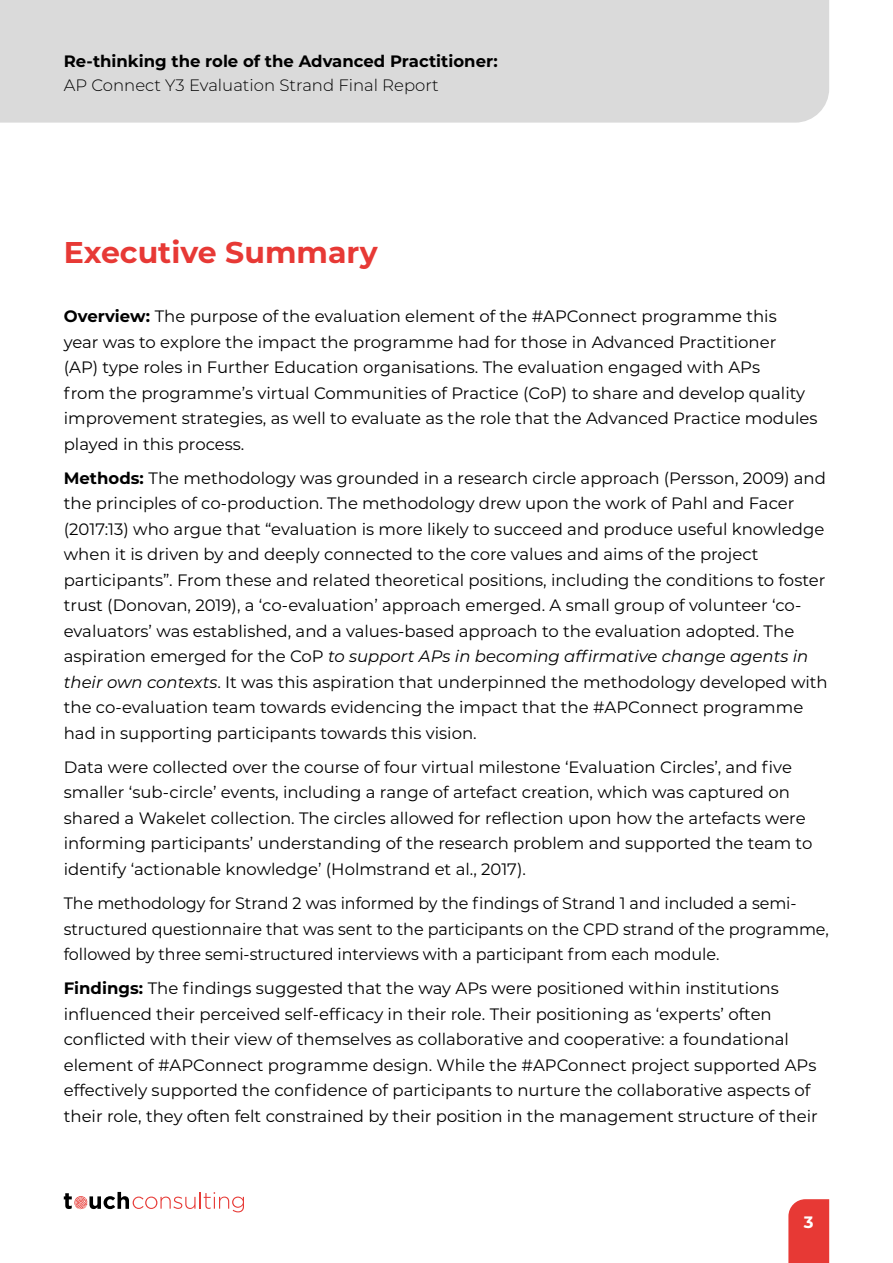
<style>
.page{position:relative;width:893px;height:1263px;background:#fff}
.page>*{position:absolute;margin:0;border:0;box-sizing:border-box;transform-origin:0 0}
.t1{font:700 30px "Montserrat";color:#e73935}
.t2{font:16.5px/25.5px "Montserrat";color:#000}
.t3{font:700 16.5px "Montserrat";color:#000}
.t4{font:300 16.5px "Montserrat";color:#000}
.t5{font:700 16.5px "Montserrat";color:#fff}
.s1{font-weight:700}
.s2{font-style:italic}
</style>
<div class="page">
<div style="left:0;top:0;width:829px;height:123px;background:#dadada"></div>
<svg style="left:64px;top:1192px;width:180px;height:20px"></svg>
<div style="left:788px;top:1199px;width:41px;height:64px;background:#e73935"></div>
<p class="t3" style="left:64px;top:50px;width:435px">Re-thinking the role of the Advanced Practitioner:</p>
<p class="t4" style="left:64px;top:74px;width:376px">AP Connect Y3 Evaluation Strand Final Report</p>
<h1 class="t1" style="left:64px;top:231px;width:316px">Executive Summary</h1>
<p class="t2" style="left:64px;top:303px;width:755px"><span class="s1">Overview:</span> The purpose of the evaluation element of the #APConnect programme this<br>year was to explore the impact the programme had for those in Advanced Practitioner<br>(AP) type roles in Further Education organisations. The evaluation engaged with APs<br>from the programme’s virtual Communities of Practice (CoP) to share and develop quality improvement strategies, as well to evaluate as the role that the Advanced Practice modules played in this process.</p>
<p class="t2" style="left:64px;top:465px;width:765px"><span class="s1">Methods:</span> The methodology was grounded in a research circle approach (Persson, 2009) and the principles of co-production. The methodology drew upon the work of Pahl and Facer (2017:13) who argue that “evaluation is more likely to succeed and produce useful knowledge when it is driven by and deeply connected to the core values and aims of the project participants”. From these and related theoretical positions, including the conditions to foster trust (Donovan, 2019), a ‘co-evaluation’ approach emerged. A small group of volunteer ‘co&shy;evaluators’ was established, and a values-based approach to the evaluation adopted. The aspiration emerged for the CoP <span class="s2">to support APs in becoming affirmative change agents in their own contexts</span>. It was this aspiration that underpinned the methodology developed with the co-evaluation team towards evidencing the impact that the #APConnect programme had in supporting participants towards this vision.</p>
<p class="t2" style="left:64px;top:754px;width:750px">Data were collected over the course of four virtual milestone ‘Evaluation Circles’, and five smaller ‘sub-circle’ events, including a range of artefact creation, which was captured on shared a Wakelet collection. The circles allowed for reflection upon how the artefacts were informing participants’ understanding of the research problem and supported the team to identify ‘actionable knowledge’ (Holmstrand et al., 2017).</p>
<p class="t2" style="left:64px;top:890px;width:767px">The methodology for Strand 2 was informed by the findings of Strand 1 and included a semi&shy;structured questionnaire that was sent to the participants on the CPD strand of the programme, followed by three semi-structured interviews with a participant from each module.</p>
<p class="t2" style="left:64px;top:975px;width:755px"><span class="s1">Findings:</span> The findings suggested that the way APs were positioned within institutions influenced their perceived self-efficacy in their role. Their positioning as ‘experts’ often conflicted with their view of themselves as collaborative and cooperative: a foundational element of #APConnect programme design. While the #APConnect project supported APs effectively supported the confidence of participants to nurture the collaborative aspects of their role, they often felt constrained by their position in the management structure of their</p>
<p class="t5" style="left:804px;top:1210px;width:11px">3</p>
</div>
